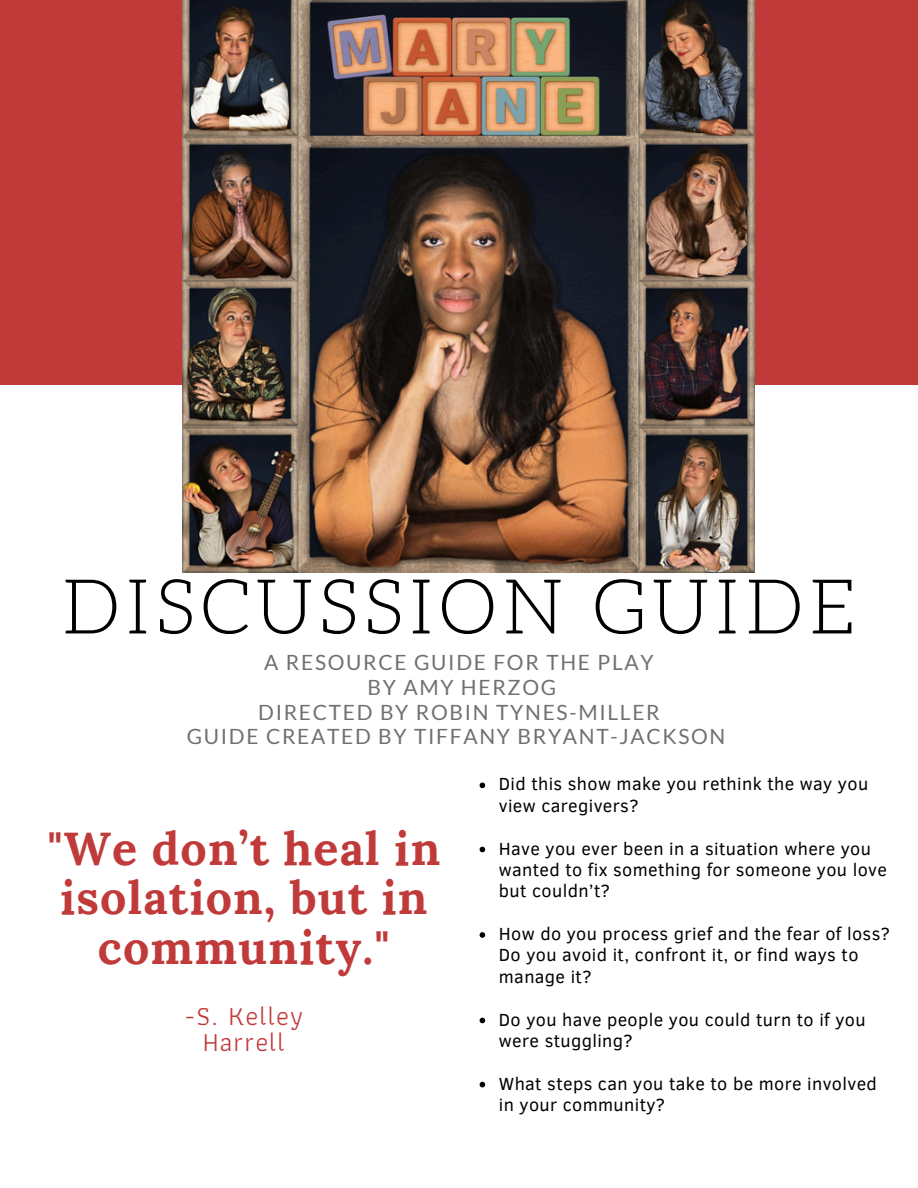
<style>
.page{position:relative;width:918px;height:1188px;background:#c13a3a}
.page>*{position:absolute;margin:0;border:0;box-sizing:border-box;transform-origin:0 0}
.t1{font:300 76.05px "Aleo";letter-spacing:.08em;color:#000}
.t2{font:700 46.5px/49.5px "Lora";letter-spacing:.025em;color:#c13a3a;text-align:center}
.t3{font:27px/25.8px "Athiti";letter-spacing:.04em;color:#c13a3a;text-align:center}
.t4{font:21px/24.8px "Lato";letter-spacing:.08em;color:#707070;text-align:center}
.t5{font:18px/21.3px "Clear Sans";letter-spacing:.02em;color:#000}
</style>
<div class="page">
<div style="left:0;top:385px;width:917px;height:803px;background:#fff"></div>
<img style="left:182px;top:0;width:573px;height:573px">
<svg style="left:480px;top:783px;width:5px;height:5px"></svg>
<svg style="left:480px;top:847px;width:5px;height:5px"></svg>
<svg style="left:480px;top:932px;width:5px;height:6px"></svg>
<svg style="left:480px;top:1018px;width:5px;height:5px"></svg>
<svg style="left:480px;top:1082px;width:5px;height:5px"></svg>
<p class="t1" style="left:62px;top:565px;width:796px">DISCUSSION GUIDE</p>
<p class="t4" style="left:187px;top:650px;width:540px">A RESOURCE GUIDE FOR THE PLAY<br>BY AMY HERZOG<br>DIRECTED BY ROBIN TYNES-MILLER<br>GUIDE CREATED BY TIFFANY BRYANT-JACKSON</p>
<h1 class="t5" style="left:499px;top:773px;width:371px">Did this show make you rethink the way you view caregivers?</h1>
<h3 class="t5" style="left:499px;top:837px;width:390px">Have you ever been in a situation where you wanted to fix something for someone you love but couldn’t?</h3>
<h2 class="t5" style="left:499px;top:922px;width:393px">How do you process grief and the fear of loss?<br>Do you avoid it, confront it, or find ways to manage it?</h2>
<p class="t5" style="left:499px;top:1008px;width:368px">Do you have people you could turn to if you were stuggling?</p>
<p class="t5" style="left:499px;top:1072px;width:379px">What steps can you take to be more involved in your community?</p>
<p class="t2" style="left:47px;top:823px;width:394px">"We don’t heal in isolation, but in community."</p>
<h3 class="t3" style="left:184px;top:1003px;width:120px">-S. Kelley<br>Harrell</h3>
</div>
